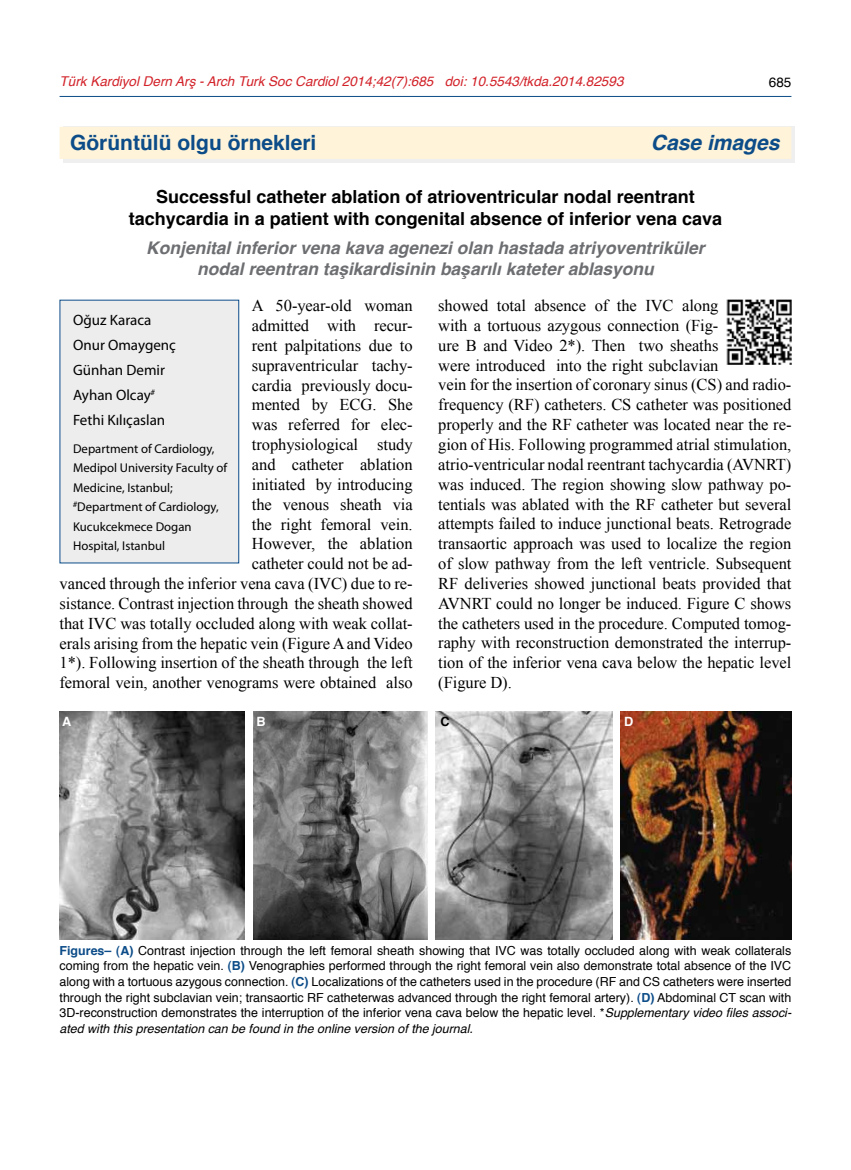
<style>
.page{position:relative;width:851px;height:1170px;background:#fff}
.page>*{position:absolute;margin:0;border:0;box-sizing:border-box;transform-origin:0 0}
.t1{font:700 21px "Helvetica";color:#0c4c88}
.t2{font:italic 700 21px "Helvetica";color:#0c4c88}
.t3{font:700 18px/21.6px "Helvetica";color:#000;text-align:center}
.t4{font:italic 700 17.4px/20.9px "Helvetica";color:#6d6e71;text-align:center}
.t5{font:16.5px/19.8px "Times New Roman";letter-spacing:-.005em;color:#000;text-align:right}
.t6{font:15px/25px "Myriad Pro";color:#000}
.t7{font:italic 13.5px "Helvetica";color:#d2232a}
.t8{font:13.5px "Helvetica";color:#000}
.t9{font:12.75px/19.5px "Myriad Pro";color:#000}
.t10{font:700 12.75px "Helvetica";color:#fff}
.t11{font:700 12.75px "Helvetica";color:#000}
.t12{font:12.45px/15.6px "Helvetica";color:#000;text-align:justify}
.s1{font-weight:700;color:#0c4c88}
.s2{font-style:italic}
</style>
<div class="page">
<div style="left:60px;top:300px;width:179px;height:263px;background:#ededee"></div>
<div style="left:60px;top:300px;width:179px;height:263px;border:1px solid #0c4c88"></div>
<hr style="left:60px;top:96px;width:731px;height:1px;background:#0c4c88">
<img style="left:726px;top:300px;width:65px;height:64px">
<img style="left:60px;top:712px;width:184px;height:227px">
<img style="left:253px;top:712px;width:174px;height:227px">
<img style="left:436px;top:712px;width:176px;height:227px">
<img style="left:620px;top:712px;width:171px;height:227px">
<div style="left:63px;top:127px;width:731px;height:36px;background:#efeff0"></div>
<div style="left:60px;top:127px;width:731px;height:32px;background:#fff4d9"></div>
<p class="t7" style="left:60px;top:71px;width:565px">Türk Kardiyol Dern Arş - Arch Turk Soc Cardiol 2014;42(7):685 doi: 10.5543/tkda.2014.82593</p>
<p class="t8" style="left:768px;top:73px;width:24px">685</p>
<p class="t1" style="left:70px;top:128px;width:248px">Görüntülü olgu örnekleri</p>
<p class="t2" style="left:651px;top:125px;width:130px">Case images</p>
<p class="t3" style="left:129px;top:187px;width:595px">Successful catheter ablation of atrioventricular nodal reentrant tachycardia in a patient with congenital absence of inferior vena cava</p>
<p class="t4" style="left:146px;top:238px;width:559px">Konjenital inferior vena kava agenezi olan hastada atriyoventriküler nodal reentran taşikardisinin başarılı kateter ablasyonu</p>
<p class="t5" style="left:60px;top:295px;width:354px">A 50-year-old woman<br>admitted with recur-<br>rent palpitations due to<br>supraventricular tachy-<br>cardia previously docu-<br>mented by ECG. She<br>was referred for elec-<br>trophysiological study<br>and catheter ablation<br>initiated by introducing<br>the venous sheath via<br>the right femoral vein.<br>However, the ablation<br>catheter could not be ad-<br>vanced through the inferior vena cava (IVC) due to re&shy;sistance. Contrast injection through the sheath showed that IVC was totally occluded along with weak collat&shy;erals arising from the hepatic vein (Figure A and Video<br>1*). Following insertion of the sheath through the left femoral vein, another venograms were obtained also</p>
<p class="t5" style="left:438px;top:295px;width:355px;text-align:left">showed total absence of the IVC along<br>with a tortuous azygous connection (Fig-<br>ure B and Video 2*). Then two sheaths<br>were introduced into the right subclavian<br>vein for the insertion of coronary sinus (CS) and radio&shy;frequency (RF) catheters. CS catheter was positioned properly and the RF catheter was located near the re&shy;gion of His. Following programmed atrial stimulation, atrio-ventricular nodal reentrant tachycardia (AVNRT) was induced. The region showing slow pathway po&shy;tentials was ablated with the RF catheter but several attempts failed to induce junctional beats. Retrograde transaortic approach was used to localize the region of slow pathway from the left ventricle. Subsequent RF deliveries showed junctional beats provided that AVNRT could no longer be induced. Figure C shows the catheters used in the procedure. Computed tomog&shy;raphy with reconstruction demonstrated the interrup&shy;tion of the inferior vena cava below the hepatic level (Figure D).</p>
<p class="t6" style="left:73px;top:307px;width:104px">Oğuz Karaca<br>Onur Omaygenç<br>Günhan Demir<br>Ayhan Olcay<sup>#<br></sup>Fethi Kılıçaslan</p>
<p class="t9" style="left:73px;top:438px;width:156px">Department of Cardiology,<br>Medipol University Faculty of<br>Medicine, Istanbul; <sup>#</sup>Department of Cardiology,<br>Kucukcekmece Dogan<br>Hospital, Istanbul</p>
<p class="t10" style="left:62px;top:712px;width:11px">A</p>
<p class="t10" style="left:256px;top:712px;width:11px">B</p>
<p class="t11" style="left:440px;top:712px;width:11px">C</p>
<p class="t10" style="left:624px;top:712px;width:11px">D</p>
<p class="t12" style="left:60px;top:943px;width:733px"><span class="s1">Figures– (A)</span> Contrast injection through the left femoral sheath showing that IVC was totally occluded along with weak collaterals coming from the hepatic vein. <span class="s1">(B)</span> Venographies performed through the right femoral vein also demonstrate total absence of the IVC along with a tortuous azygous connection. <span class="s1">(C)</span> Localizations of the catheters used in the procedure (RF and CS catheters were inserted through the right subclavian vein; transaortic RF catheterwas advanced through the right femoral artery). <span class="s1">(D)</span> Abdominal CT scan with 3D-reconstruction demonstrates the interruption of the inferior vena cava below the hepatic level. *<span class="s2">Supplementary video files associ&shy;ated with this presentation can be found in the online version of the journal.</span></p>
</div>
